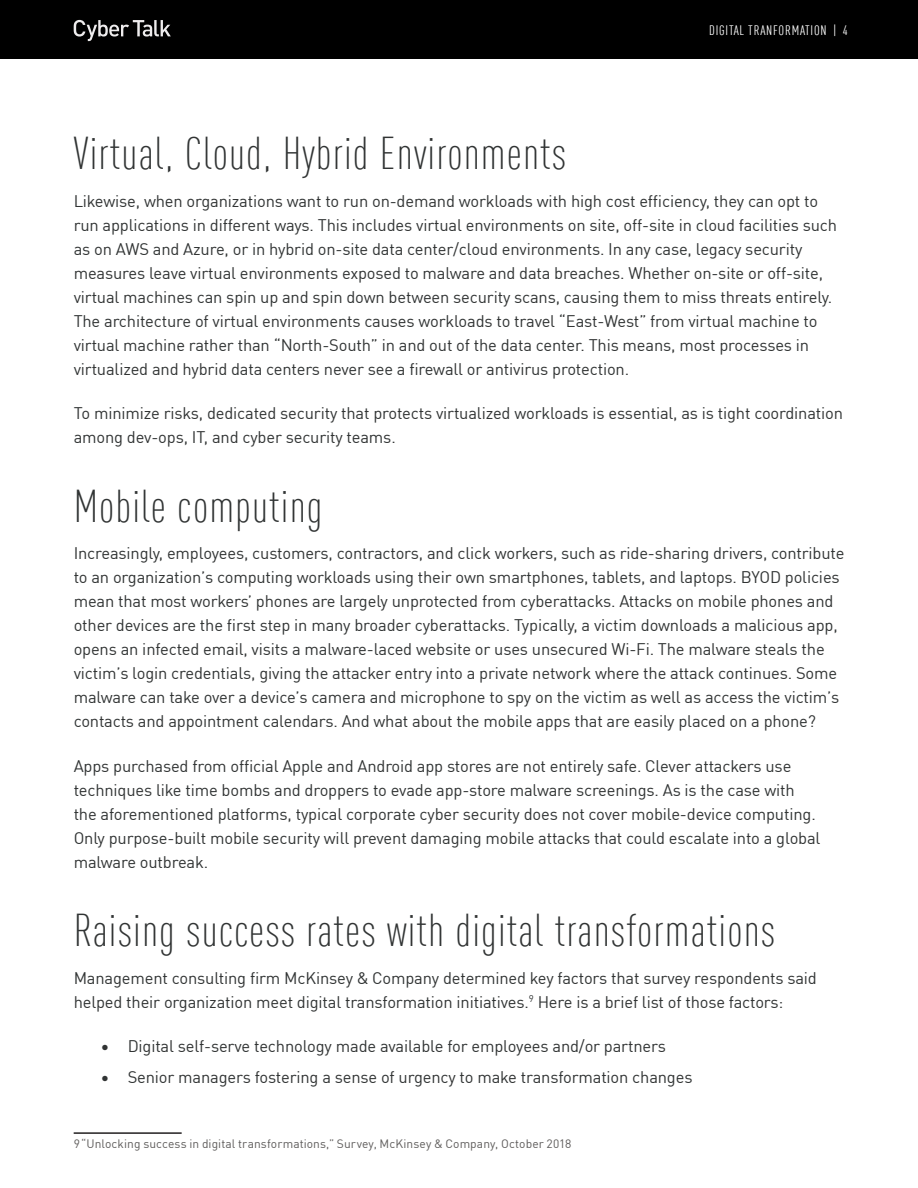
<style>
.page{position:relative;width:918px;height:1188px;background:#fff}
.page>*{position:absolute;margin:0;border:0;box-sizing:border-box;transform-origin:0 0}
.Header_2{font:300 condensed 45px "DIN Pro";letter-spacing:.025em;color:#313434}
.Body_Copy{font:16.5px/24px "DIN Pro";letter-spacing:-.01em;color:#313434}
.t1{font:condensed 13.5px "DIN Pro";letter-spacing:.06em;color:#fff}
.Footnotes{font:12px "DIN Pro";letter-spacing:.005em;color:#5e5c5b}
.s1{font-weight:500}
</style>
<div class="page">
<div style="left:0;top:0;width:918px;height:58px;background:#000"></div>
<hr style="left:74px;top:1132px;width:108px;height:2px;background:#231f20">
<svg style="left:74px;top:20px;width:97px;height:21px"></svg>
<p class="t1" style="left:709px;top:21px;width:140px">DIGITAL TRANFORMATION | 4</p>
<p class="Header_2" style="left:74px;top:123px;width:494px">Virtual, Cloud, Hybrid Environments</p>
<p class="Body_Copy" style="left:74px;top:188px;width:765px">Likewise, when organizations want to run on-demand workloads with high cost efficiency, they can opt to run applications in different ways. This includes virtual environments on site, off-site in cloud facilities such as on AWS and Azure, or in hybrid on-site data center/cloud environments. In any case, legacy security measures leave virtual environments exposed to malware and data breaches. Whether on-site or off-site, virtual machines can spin up and spin down between security scans, causing them to miss threats entirely.<br>The architecture of virtual environments causes workloads to travel “East-West” from virtual machine to virtual machine rather than “North-South” in and out of the data center. This means, most processes in virtualized and hybrid data centers never see a firewall or antivirus protection.</p>
<p class="Body_Copy" style="left:74px;top:400px;width:771px">To minimize risks, dedicated security that protects virtualized workloads is essential, as is tight coordination among dev-ops, IT, and cyber security teams.</p>
<p class="Header_2" style="left:74px;top:475px;width:250px">Mobile computing</p>
<p class="Body_Copy" style="left:74px;top:540px;width:772px">Increasingly, employees, customers, contractors, and click workers, such as ride-sharing drivers, contribute to an organization’s computing workloads using their own smartphones, tablets, and laptops. BYOD policies mean that most workers’ phones are largely unprotected from cyberattacks. Attacks on mobile phones and other devices are the first step in many broader cyberattacks. Typically, a victim downloads a malicious app, opens an infected email, visits a malware-laced website or uses unsecured Wi-Fi. The malware steals the victim’s login credentials, giving the attacker entry into a private network where the attack continues. Some malware can take over a device’s camera and microphone to spy on the victim as well as access the victim’s contacts and appointment calendars. And what about the mobile apps that are easily placed on a phone?</p>
<p class="Body_Copy" style="left:74px;top:753px;width:748px">Apps purchased from official Apple and Android app stores are not entirely safe. Clever attackers use techniques like time bombs and droppers to evade app-store malware screenings. As is the case with the aforementioned platforms, typical corporate cyber security does not cover mobile-device computing.<br>Only purpose-built mobile security will prevent damaging mobile attacks that could escalate into a global malware outbreak.</p>
<p class="Header_2" style="left:74px;top:900px;width:703px">Raising success rates with digital transformations</p>
<p class="Body_Copy" style="left:74px;top:965px;width:745px">Management consulting firm McKinsey &amp; Company determined key factors that survey respondents said helped their organization meet digital transformation initiatives.<sup>9</sup> Here is a brief list of those factors:</p>
<p class="Body_Copy" style="left:101px;top:1033px;width:567px"><span class="s1">•</span> Digital self-serve technology made available for employees and/or partners</p>
<p class="Body_Copy" style="left:101px;top:1064px;width:593px"><span class="s1">•</span> Senior managers fostering a sense of urgency to make transformation changes</p>
<p class="Footnotes" style="left:74px;top:1134px;width:499px">9“Unlocking success in digital transformations,” Survey, McKinsey &amp; Company, October 2018</p>
</div>
